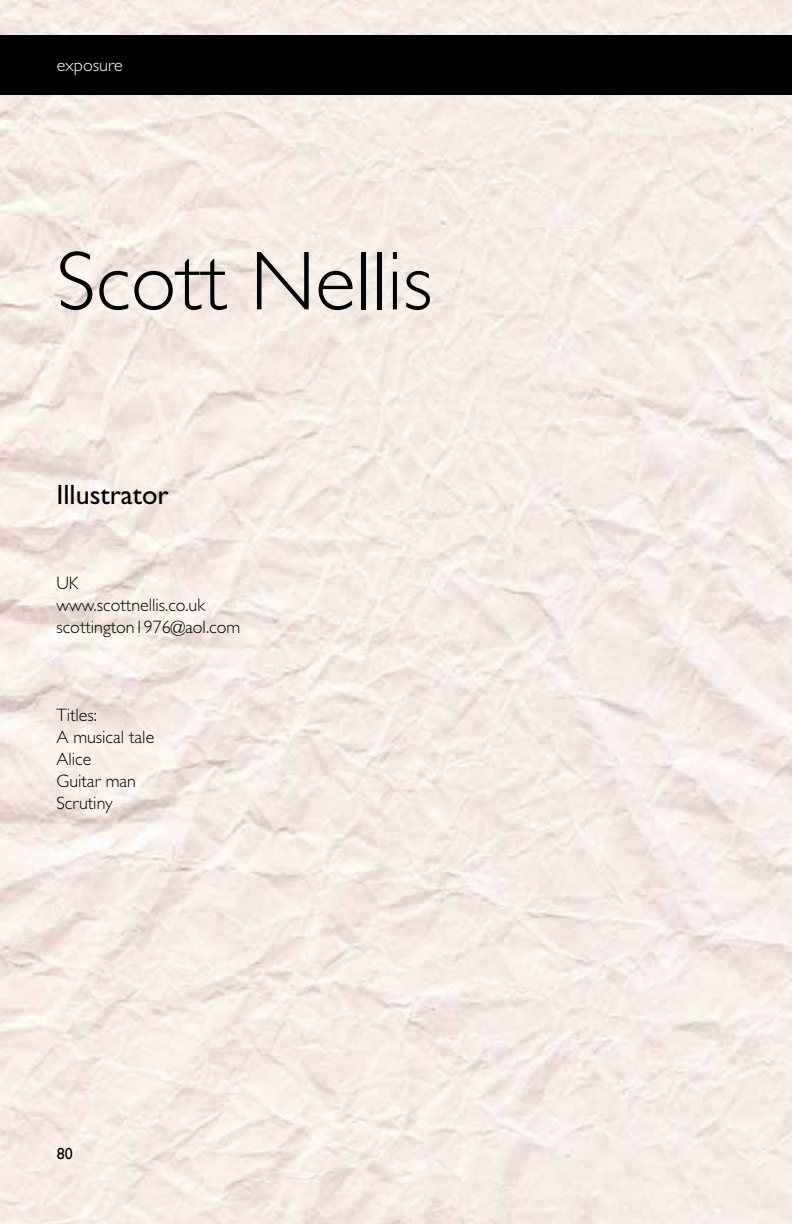
<style>
.page{position:relative;width:792px;height:1224px;background:#fff}
.page>*{position:absolute;margin:0;border:0;box-sizing:border-box;transform-origin:0 0}
.t1{font:300 84px "Gill Sans";color:#000}
.t2{font:28px "Gill Sans";color:#000}
.t3{font:300 18px/22px "Gill Sans";color:#000}
.t4{font:300 18px "Gill Sans";color:#fff}
.t5{font:16px "Gill Sans";color:#000}
</style>
<div class="page">
<div style="left:0;top:35px;width:792px;height:60px;background:#000"></div>
<p class="t4" style="left:57px;top:54px;width:67px">exposure</p>
<h1 class="t1" style="left:56px;top:234px;width:378px">Scott Nellis</h1>
<h2 class="t2" style="left:56px;top:478px;width:114px">Illustrator</h2>
<p class="t3" style="left:56px;top:572px;width:185px">UK<br>www.scottnellis.co.uk scottington1976@aol.com</p>
<p class="t3" style="left:56px;top:704px;width:99px">Titles:<br>A musical tale<br>Alice<br>Guitar man<br>Scrutiny</p>
<p class="t5" style="left:57px;top:1144px;width:17px">80</p>
</div>
